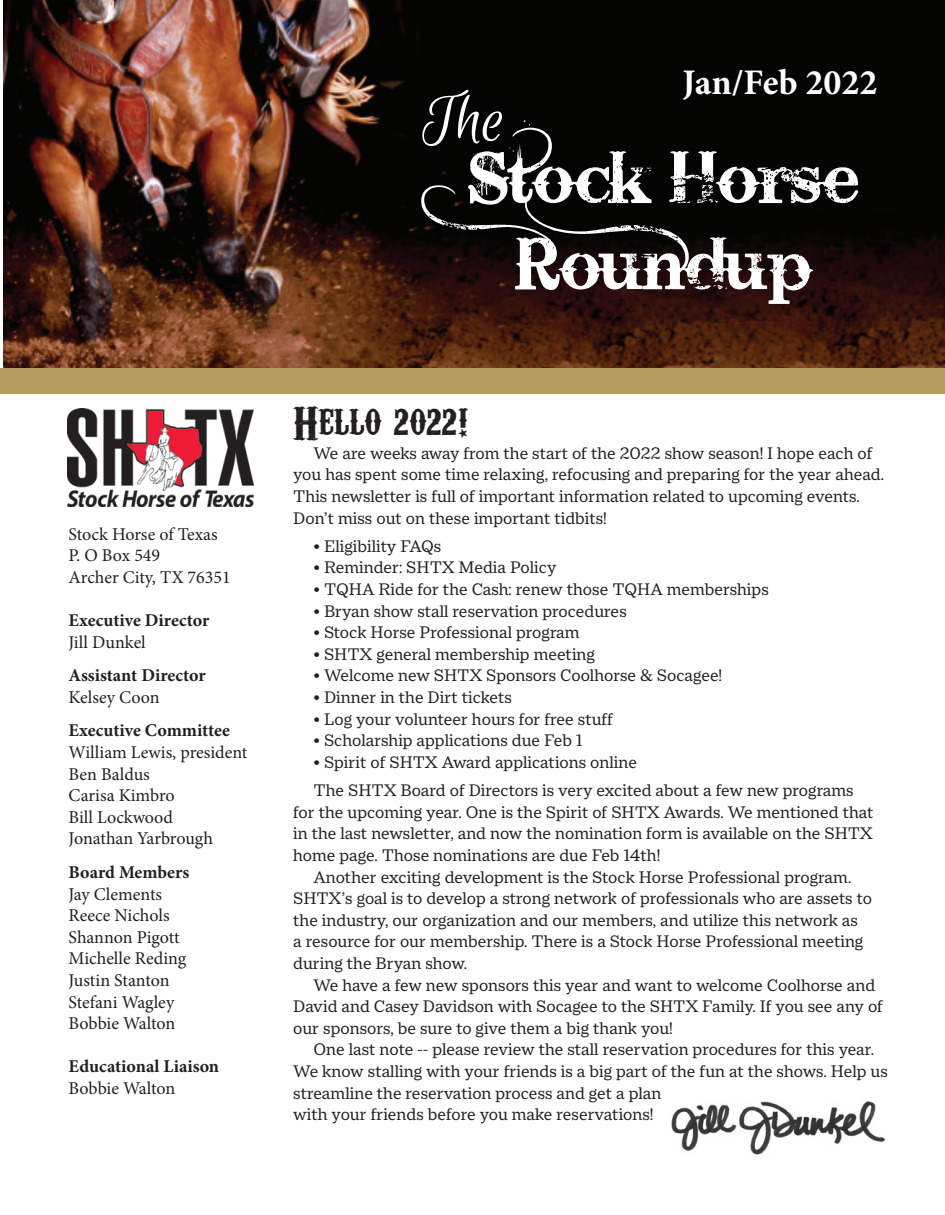
<style>
.page{position:relative;width:945px;height:1215px;background:#fff}
.page>*{position:absolute;margin:0;border:0;box-sizing:border-box;transform-origin:0 0}
.t1{font:72px/86.4px "Bleeding Cowboys";color:#fff;text-align:center}
.t2{font:72px "Euphoria Script";color:#fff}
.t3{font:45px "Carnivalee Freakshow";color:#231f20}
.t4{font:700 36px "Minion Pro";letter-spacing:-.005em;color:#fff}
.t5{font:18px/21.6px "Macklin Text";color:#231f20}
.t6{font:18px "Minion Pro";letter-spacing:-.005em;color:#231f20}
.t7{font:700 18px "Minion Pro";color:#231f20}
</style>
<div class="page">
<img style="left:4px;top:0;width:941px;height:368px">
<div style="left:0;top:368px;width:945px;height:26px;background:#b79c62"></div>
<img style="left:68px;top:409px;width:185px;height:98px">
<img style="left:671px;top:1101px;width:215px;height:54px">
<p class="t6" style="left:69px;top:522px;width:151px">Stock Horse of Texas</p>
<p class="t6" style="left:69px;top:543px;width:93px">P. O Box 549</p>
<p class="t6" style="left:69px;top:565px;width:164px">Archer City, TX 76351</p>
<p class="t7" style="left:69px;top:608px;width:142px">Executive Director</p>
<p class="t6" style="left:69px;top:630px;width:79px">Jill Dunkel</p>
<p class="t7" style="left:69px;top:663px;width:139px">Assistant Director</p>
<p class="t6" style="left:69px;top:685px;width:93px">Kelsey Coon</p>
<p class="t7" style="left:69px;top:718px;width:163px">Executive Committee</p>
<p class="t6" style="left:69px;top:740px;width:180px">William Lewis, president</p>
<p class="t6" style="left:69px;top:762px;width:83px">Ben Baldus</p>
<p class="t6" style="left:69px;top:783px;width:108px">Carisa Kimbro</p>
<p class="t6" style="left:69px;top:805px;width:106px">Bill Lockwood</p>
<p class="t6" style="left:69px;top:827px;width:146px">Jonathan Yarbrough</p>
<p class="t7" style="left:69px;top:860px;width:122px">Board Members</p>
<p class="t6" style="left:69px;top:882px;width:95px">Jay Clements</p>
<p class="t6" style="left:69px;top:903px;width:103px">Reece Nichols</p>
<p class="t6" style="left:69px;top:925px;width:113px">Shannon Pigott</p>
<p class="t6" style="left:69px;top:947px;width:119px">Michelle Reding</p>
<p class="t6" style="left:69px;top:968px;width:103px">Justin Stanton</p>
<p class="t6" style="left:69px;top:990px;width:107px">Stefani Wagley</p>
<p class="t6" style="left:69px;top:1011px;width:108px">Bobbie Walton</p>
<p class="t7" style="left:69px;top:1054px;width:152px">Educational Liaison</p>
<p class="t6" style="left:69px;top:1076px;width:108px">Bobbie Walton</p>
<h3 class="t4" style="left:683px;top:57px;width:196px">Jan/Feb 2022</h3>
<h1 class="t2" style="left:422px;top:81px;width:84px">The</h1>
<h1 class="t1" style="left:468px;top:135px;width:391px">Stock Horse<br>Roundup</h1>
<p class="t3" style="left:293px;top:394px;width:176px">Hello 2022!</p>
<p class="t5" style="left:293px;top:442px;width:593px;text-indent:20px">We are weeks away from the start of the 2022 show season! I hope each of you has spent some time relaxing, refocusing and preparing for the year ahead.<br>This newsletter is full of important information related to upcoming events.<br>Don’t miss out on these important tidbits!</p>
<p class="t5" style="left:313px;top:535px;width:130px">• Eligibility FAQs</p>
<p class="t5" style="left:313px;top:557px;width:245px">• Reminder: SHTX Media Policy</p>
<p class="t5" style="left:313px;top:578px;width:457px">• TQHA Ride for the Cash: renew those TQHA memberships</p>
<p class="t5" style="left:313px;top:600px;width:315px">• Bryan show stall reservation procedures</p>
<p class="t5" style="left:313px;top:621px;width:268px">• Stock Horse Professional program</p>
<p class="t5" style="left:313px;top:643px;width:283px">• SHTX general membership meeting</p>
<p class="t5" style="left:313px;top:665px;width:410px">• Welcome new SHTX Sponsors Coolhorse &amp; Socagee!</p>
<p class="t5" style="left:313px;top:686px;width:200px">• Dinner in the Dirt tickets</p>
<p class="t5" style="left:313px;top:708px;width:302px">• Log your volunteer hours for free stuff</p>
<p class="t5" style="left:313px;top:729px;width:270px">• Scholarship applications due Feb 1</p>
<p class="t5" style="left:313px;top:751px;width:325px">• Spirit of SHTX Award applications online</p>
<p class="t5" style="left:293px;top:779px;width:582px;text-indent:20px">The SHTX Board of Directors is very excited about a few new programs for the upcoming year. One is the Spirit of SHTX Awards. We mentioned that in the last newsletter, and now the nomination form is available on the SHTX home page. Those nominations are due Feb 14th!</p>
<p class="t5" style="left:293px;top:866px;width:580px;text-indent:20px">Another exciting development is the Stock Horse Professional program.<br>SHTX’s goal is to develop a strong network of professionals who are assets to the industry, our organization and our members, and utilize this network as<br>a resource for our membership. There is a Stock Horse Professional meeting during the Bryan show.</p>
<p class="t5" style="left:293px;top:974px;width:591px;text-indent:20px">We have a few new sponsors this year and want to welcome Coolhorse and<br>David and Casey Davidson with Socagee to the SHTX Family. If you see any of our sponsors, be sure to give them a big thank you!</p>
<p class="t5" style="left:293px;top:1039px;width:596px;text-indent:20px">One last note -- please review the stall reservation procedures for this year.<br>We know stalling with your friends is a big part of the fun at the shows. Help us streamline the reservation process and get a plan<br>with your friends before you make reservations!</p>
</div>
